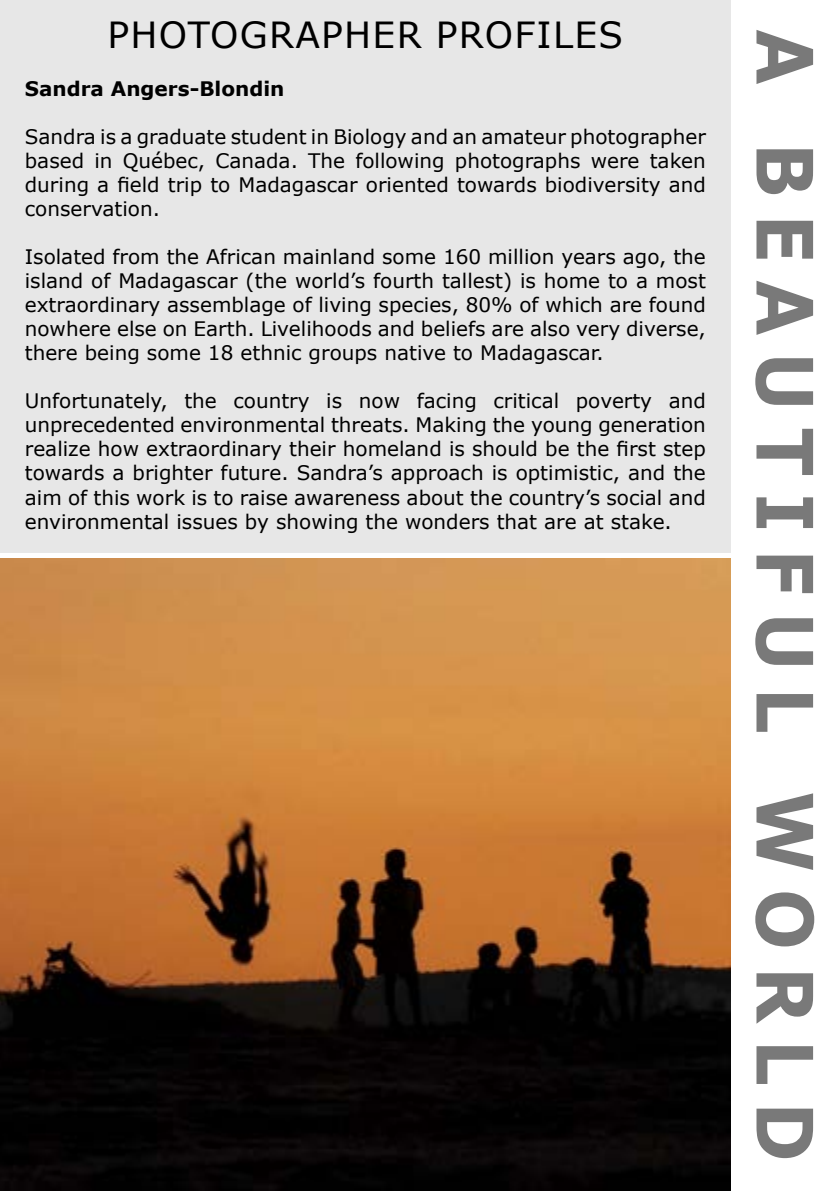
<style>
.page{position:relative;width:840px;height:1191px;background:#fff}
.page>*{position:absolute;margin:0;border:0;box-sizing:border-box;transform-origin:0 0}
.t1{font:700 77.8px "Verdana";letter-spacing:.23em;color:#797979;scale:.93 1}
.t2{font:36px "Verdana";letter-spacing:.035em;color:#000}
.t3{font:20px/24px "Verdana";color:#000;text-align:justify}
.t4{font:700 20px "Verdana";color:#000}
</style>
<div class="page">
<div style="left:0;top:0;width:730px;height:552px;background:#e7e7e7"></div>
<img style="left:0;top:558px;width:730px;height:633px">
<h2 class="t2" style="left:107px;top:10px;width:516px">PHOTOGRAPHER PROFILES</h2>
<p class="t4" style="left:25px;top:75px;width:261px">Sandra Angers-Blondin</p>
<p class="t3" style="left:25px;top:125px;width:682px">Sandra is a graduate student in Biology and an amateur photographer based in Québec, Canada. The following photographs were taken during a field trip to Madagascar oriented towards biodiversity and conservation.</p>
<p class="t3" style="left:25px;top:245px;width:682px">Isolated from the African mainland some 160 million years ago, the island of Madagascar (the world’s fourth tallest) is home to a most extraordinary assemblage of living species, 80% of which are found nowhere else on Earth. Livelihoods and beliefs are also very diverse, there being some 18 ethnic groups native to Madagascar.</p>
<p class="t3" style="left:25px;top:389px;width:682px">Unfortunately, the country is now facing critical poverty and unprecedented environmental threats. Making the young generation realize how extraordinary their homeland is should be the first step towards a brighter future. Sandra’s approach is optimistic, and the aim of this work is to raise awareness about the country’s social and environmental issues by showing the wonders that are at stake.</p>
<h1 class="t1" style="left:839px;top:29px;width:1219px;rotate:90deg">A BEAUTIFUL WORLD</h1>
</div>
